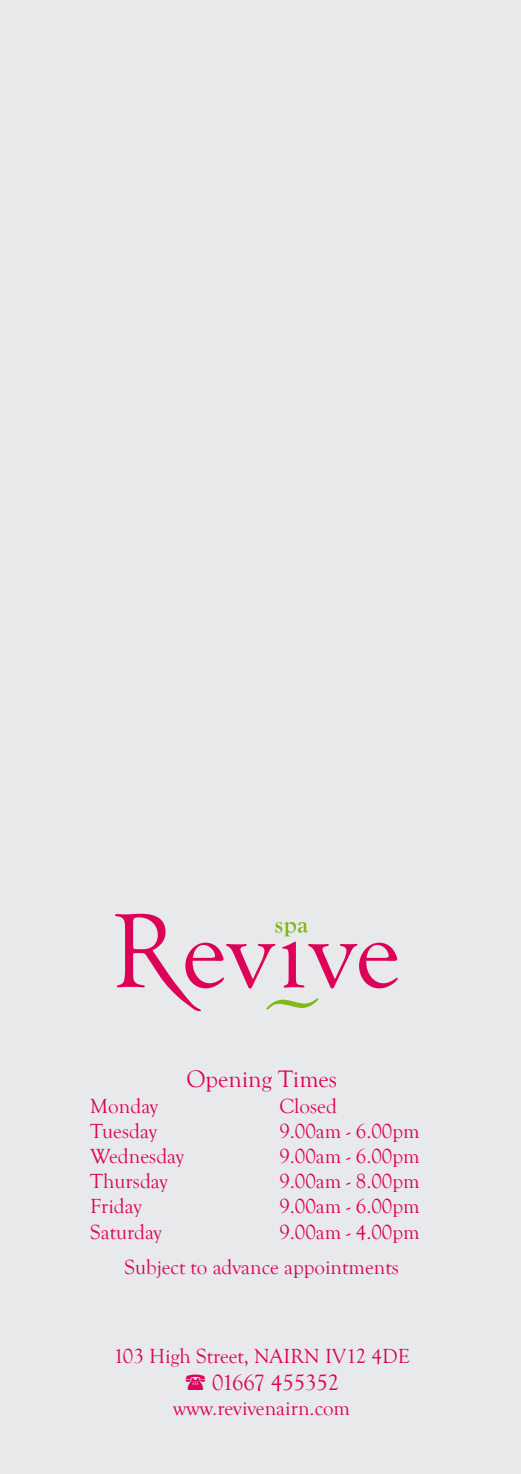
<style>
.page{position:relative;width:521px;height:1474px;background:#fff}
.page>*{position:absolute;margin:0;border:0;box-sizing:border-box;transform-origin:0 0}
.t1{font:24.5px "Goudy Old Style T";color:#dd0059}
.t2{font:22.75px "Goudy Old Style T";color:#dd0059}
.t3{font:21px/35px "Goudy Old Style T";color:#dd0059}
</style>
<div class="page">
<div style="left:0;top:0;width:521px;height:1473px;background:#e8e9ea"></div>
<svg style="left:115px;top:913px;width:283px;height:98px"></svg>
<p class="t1" style="left:186px;top:1065px;width:152px">Opening Times</p>
<p class="t3" style="left:90px;top:1088px;width:69px">Monday</p>
<p class="t3" style="left:279px;top:1088px;width:59px">Closed</p>
<p class="t3" style="left:90px;top:1113px;width:68px">Tuesday</p>
<p class="t3" style="left:279px;top:1113px;width:142px">9.00am - 6.00pm</p>
<p class="t3" style="left:90px;top:1138px;width:95px">Wednesday</p>
<p class="t3" style="left:279px;top:1138px;width:142px">9.00am - 6.00pm</p>
<p class="t3" style="left:90px;top:1164px;width:79px">Thursday</p>
<p class="t3" style="left:279px;top:1164px;width:142px">9.00am - 8.00pm</p>
<p class="t3" style="left:90px;top:1189px;width:53px">Friday</p>
<p class="t3" style="left:279px;top:1189px;width:142px">9.00am - 6.00pm</p>
<p class="t3" style="left:90px;top:1214px;width:73px">Saturday</p>
<p class="t3" style="left:125px;top:1214px;width:297px;text-indent:155px">9.00am - 4.00pm<br>Subject to advance appointments</p>
<p class="t3" style="left:113px;top:1338px;width:298px">103 High Street, NAIRN IV12 4DE</p>
<p class="t2" style="left:212px;top:1369px;width:128px">01667 455352</p>
<p class="t3" style="left:173px;top:1391px;width:178px">www.revivenairn.com</p>
</div>
